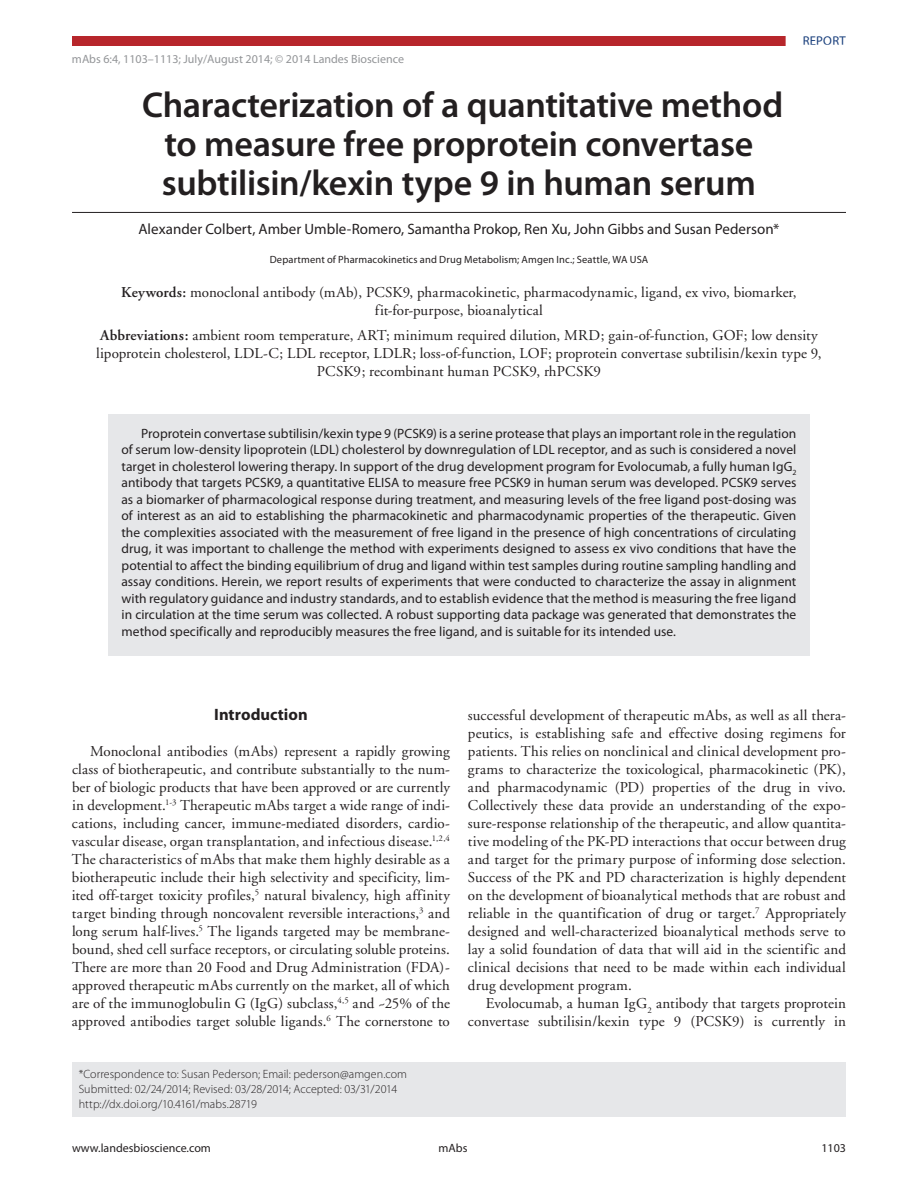
<style>
.page{position:relative;width:918px;height:1188px;background:#fff}
.page>*{position:absolute;margin:0;border:0;box-sizing:border-box;transform-origin:0 0}
.t1{font:600 36px/39px "Myriad Pro";letter-spacing:-.01em;color:#231f20;text-align:center}
.t2{font:700 16.5px "Myriad Pro";color:#231f20}
.t3{font:15px/18px "Adobe Garamond";letter-spacing:.01em;color:#231f20;text-align:justify}
.t4{font:15px "Myriad Pro";color:#231f20}
.t5{font:13.5px/16.5px "Myriad Pro";letter-spacing:.005em;color:#231f20;text-align:justify}
.t6{font:12.75px "Myriad Pro";letter-spacing:.02em;color:#193f7c}
.t7{font:300 12px/15px "Myriad Pro";color:#231f20}
.t8{font:12px "Myriad Pro";color:#939598}
.t9{font:12px "Myriad Pro";color:#231f20}
.t10{font:10.5px "Myriad Pro";letter-spacing:.015em;color:#231f20}
.s1{font-weight:600}
</style>
<div class="page">
<div style="left:72px;top:36px;width:774px;height:10px;background:#b7262b"></div>
<svg style="left:785px;top:36px;width:61px;height:10px"></svg>
<div style="left:72px;top:1062px;width:774px;height:55px;background:#e6e7e9"></div>
<hr style="left:72px;top:212px;width:774px;height:1px;background:#231f20">
<div style="left:108px;top:414px;width:702px;height:241px;background:#e6e7e9"></div>
<p class="t8" style="left:72px;top:52px;width:334px">mAbs 6:4, 1103–1113; July/August 2014; © 2014 Landes Bioscience</p>
<p class="t6" style="left:803px;top:33px;width:43px">report</p>
<h1 class="t1" style="left:142px;top:85px;width:643px">Characterization of a quantitative method to measure free proprotein convertase subtilisin/kexin type 9 in human serum</h1>
<p class="t4" style="left:138px;top:220px;width:643px">Alexander Colbert, Amber Umble-Romero, Samantha Prokop, Ren Xu, John Gibbs and Susan Pederson*</p>
<p class="t10" style="left:270px;top:253px;width:380px">Department of Pharmacokinetics and Drug Metabolism; Amgen Inc.; Seattle, WA USA</p>
<p class="t3" style="left:121px;top:283px;width:677px;text-align:center"><span class="s1">Keywords:</span> monoclonal antibody (mAb), PCSK9, pharmacokinetic, pharmacodynamic, ligand, ex vivo, biomarker, fit-for-purpose, bioanalytical</p>
<p class="t3" style="left:96px;top:326px;width:727px;text-align:center"><span class="s1">Abbreviations:</span> ambient room temperature, ART; minimum required dilution, MRD; gain-of-function, GOF; low density lipoprotein cholesterol, LDL-C; LDL receptor, LDLR; loss-of-function, LOF; proprotein convertase subtilisin/kexin type 9,<br>PCSK9; recombinant human PCSK9, rhPCSK9</p>
<p class="t5" style="left:122px;top:425px;width:677px;text-indent:20px">Proprotein convertase subtilisin/kexin type 9 (PCSK9) is a serine protease that plays an important role in the regulation of serum low-density lipoprotein (LDL) cholesterol by downregulation of LDL receptor, and as such is considered a novel target in cholesterol lowering therapy. In support of the drug development program for Evolocumab, a fully human IgG<sub>2 </sub>antibody that targets PCSK9, a quantitative ELISA to measure free PCSK9 in human serum was developed. PCSK9 serves as a biomarker of pharmacological response during treatment, and measuring levels of the free ligand post-dosing was of interest as an aid to establishing the pharmacokinetic and pharmacodynamic properties of the therapeutic. Given the complexities associated with the measurement of free ligand in the presence of high concentrations of circulating drug, it was important to challenge the method with experiments designed to assess ex vivo conditions that have the potential to affect the binding equilibrium of drug and ligand within test samples during routine sampling handling and assay conditions. Herein, we report results of experiments that were conducted to characterize the assay in alignment with regulatory guidance and industry standards, and to establish evidence that the method is measuring the free ligand in circulation at the time serum was collected. A robust supporting data package was generated that demonstrates the method specifically and reproducibly measures the free ligand, and is suitable for its intended use.</p>
<p class="t2" style="left:214px;top:704px;width:95px">Introduction</p>
<p class="t3" style="left:72px;top:743px;width:380px;text-indent:18px">Monoclonal antibodies (mAbs) represent a rapidly growing class of biotherapeutic, and contribute substantially to the num&shy;ber of biologic products that have been approved or are currently in development.<sup>1-3</sup> Therapeutic mAbs target a wide range of indi&shy;cations, including cancer, immune-mediated disorders, cardio&shy;vascular disease, organ transplantation, and infectious disease.<sup>1,2,4<br></sup>The characteristics of mAbs that make them highly desirable as a biotherapeutic include their high selectivity and specificity, lim&shy;ited off-target toxicity profiles,<sup>5</sup> natural bivalency, high affinity target binding through noncovalent reversible interactions,<sup>3</sup> and long serum half-lives.<sup>5</sup> The ligands targeted may be membrane&shy;bound, shed cell surface receptors, or circulating soluble proteins.<br>There are more than 20 Food and Drug Administration (FDA)- approved therapeutic mAbs currently on the market, all of which are of the immunoglobulin G (IgG) subclass,<sup>4,5</sup> and ~25% of the approved antibodies target soluble ligands.<sup>6</sup> The cornerstone to</p>
<p class="t7" style="left:79px;top:1066px;width:330px">*Correspondence to: Susan Pederson; Email: pederson@amgen.com<br>Submitted: 02/24/2014; Revised: 03/28/2014; Accepted: 03/31/2014 http://dx.doi.org/10.4161/mabs.28719</p>
<p class="t3" style="left:468px;top:707px;width:380px">successful development of therapeutic mAbs, as well as all thera&shy;peutics, is establishing safe and effective dosing regimens for patients. This relies on nonclinical and clinical development pro&shy;grams to characterize the toxicological, pharmacokinetic (PK), and pharmacodynamic (PD) properties of the drug in vivo.<br>Collectively these data provide an understanding of the expo&shy;sure-response relationship of the therapeutic, and allow quantita&shy;tive modeling of the PK-PD interactions that occur between drug and target for the primary purpose of informing dose selection.<br>Success of the PK and PD characterization is highly dependent on the development of bioanalytical methods that are robust and reliable in the quantification of drug or target.<sup>7</sup> Appropriately designed and well-characterized bioanalytical methods serve to lay a solid foundation of data that will aid in the scientific and clinical decisions that need to be made within each individual drug development program.</p>
<p class="t3" style="left:468px;top:995px;width:379px;text-align:right">Evolocumab, a human IgG<sub>2</sub> antibody that targets proprotein convertase subtilisin/kexin type 9 (PCSK9) is currently in</p>
<p class="t9" style="left:72px;top:1141px;width:140px">www.landesbioscience.com</p>
<p class="t9" style="left:439px;top:1141px;width:30px">mAbs</p>
<p class="t9" style="left:821px;top:1141px;width:26px">1103</p>
</div>
